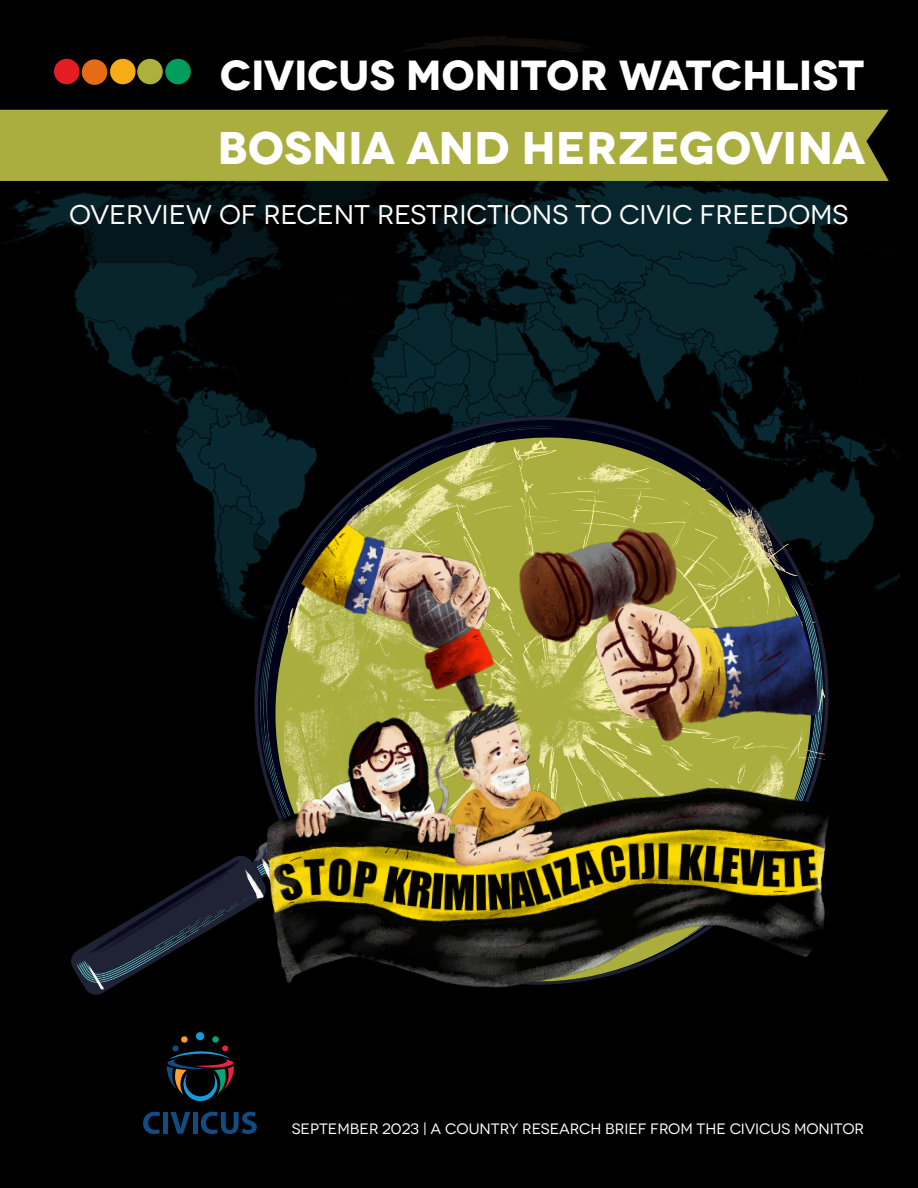
<style>
.page{position:relative;width:918px;height:1188px;background:#fff}
.page>*{position:absolute;margin:0;border:0;box-sizing:border-box;transform-origin:0 0}
.t1{font:700 45.75px "Novecentowide";color:#fff}
.t2{font:700 42px "Novecentowide";letter-spacing:-.01em;color:#fff}
.t3{font:27px "Novecentowide";letter-spacing:-.005em;color:#fff}
.t4{font:15px "Novecentowide";color:#fff}
</style>
<div class="page">
<div style="left:1px;top:1px;width:916px;height:1186px;background:#000"></div>
<img style="left:0;top:36px;width:899px;height:593px">
<div style="left:54px;top:59px;width:26px;height:25px;background:#e41d24;border-radius:50%"></div>
<div style="left:82px;top:59px;width:25px;height:26px;background:#e46c16;border-radius:50%"></div>
<div style="left:110px;top:59px;width:26px;height:25px;background:#f7ab17;border-radius:50%"></div>
<div style="left:137px;top:59px;width:26px;height:25px;background:#adb03d;border-radius:50%"></div>
<div style="left:165px;top:59px;width:26px;height:25px;background:#019d5c;border-radius:50%"></div>
<div style="left:196px;top:1032px;width:8px;height:8px;background:#179bd7;border-radius:50%"></div>
<svg style="left:212px;top:1036px;width:7px;height:7px"></svg>
<svg style="left:181px;top:1036px;width:7px;height:7px"></svg>
<svg style="left:167px;top:1045px;width:67px;height:56px"></svg>
<svg style="left:143px;top:1112px;width:17px;height:22px"></svg>
<div style="left:163px;top:1112px;width:5px;height:22px;background:#114c85"></div>
<svg style="left:170px;top:1112px;width:20px;height:22px"></svg>
<div style="left:193px;top:1112px;width:5px;height:22px;background:#114c85"></div>
<svg style="left:201px;top:1112px;width:56px;height:22px"></svg>
<svg style="left:71px;top:951px;width:48px;height:44px"></svg>
<svg style="left:217px;top:379px;width:649px;height:508px"></svg>
<img style="left:258px;top:864px;width:3px;height:4px">
<img style="left:77px;top:887px;width:188px;height:96px">
<img style="left:80px;top:859px;width:160px;height:102px">
<img style="left:253px;top:837px;width:12px;height:27px">
<img style="left:244px;top:868px;width:19px;height:30px">
<img style="left:261px;top:858px;width:4px;height:26px">
<img style="left:86px;top:963px;width:18px;height:26px">
<svg style="left:265px;top:413px;width:584px;height:474px"></svg>
<div style="left:0;top:110px;width:889px;height:71px;background:#a9ae3f"></div>
<img style="left:265px;top:442px;width:572px;height:546px">
<h2 class="t2" style="left:220px;top:49px;width:646px">CIVICUS MONITOR WATCHLIST</h2>
<h1 class="t1" style="left:218px;top:119px;width:649px">BOSNIA AND HERZEGOVINA</h1>
<h3 class="t3" style="left:69px;top:199px;width:781px">OVERVIEW OF RECENT RESTRICTIONS TO CIVIC FREEDOMS</h3>
<p class="t4" style="left:292px;top:1120px;width:574px">SEPTEMBER 2023 | A COUNTRY RESEARCH BRIEF FROM THE CIVICUS MONITOR</p>
</div>
